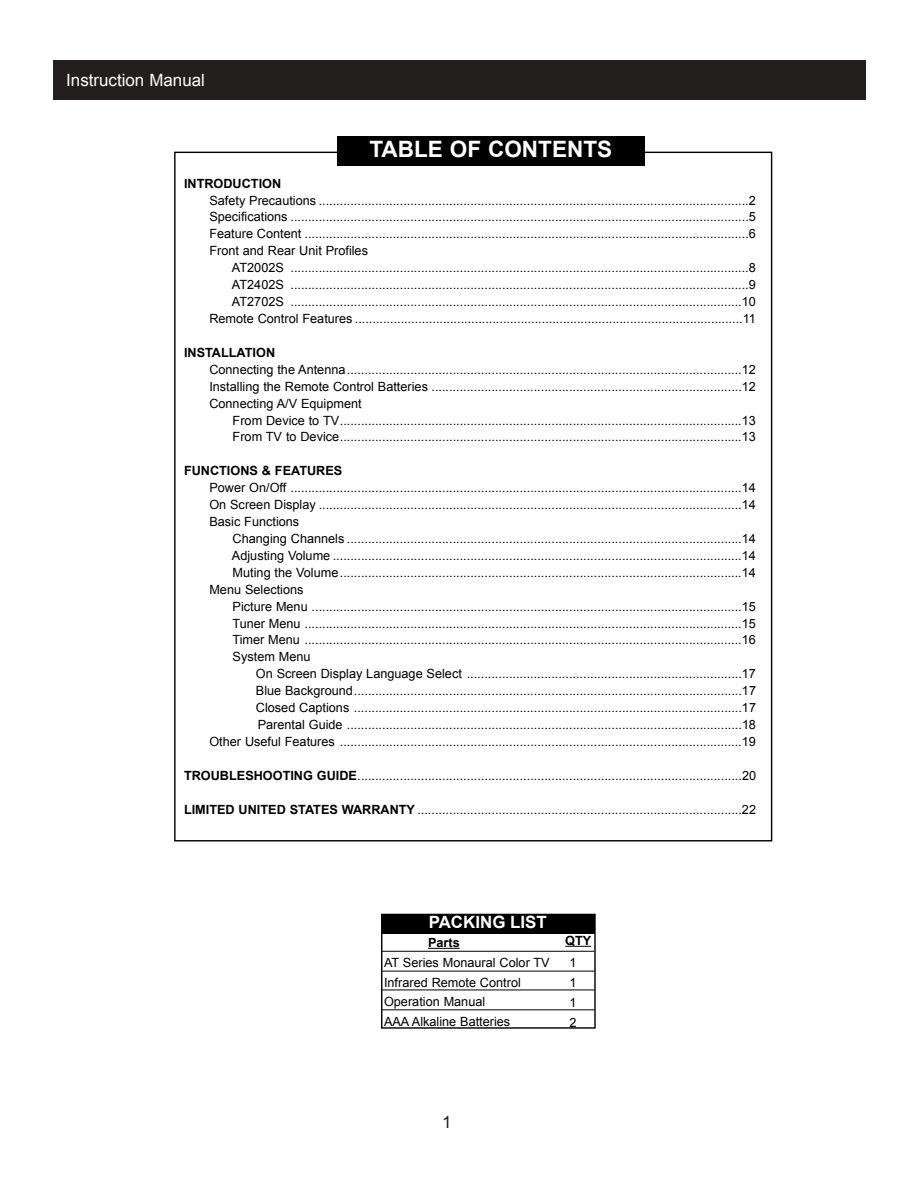
<style>
.page{position:relative;width:918px;height:1188px;background:#fff}
.page>*{position:absolute;margin:0;border:0;box-sizing:border-box;transform-origin:0 0}
.t1{font:700 22.5px "Arial";color:#fff}
.t2{font:16.95px "Arial";color:#fff}
.t3{font:700 16.95px "Arial";color:#fff}
.t4{font:16.95px "Arial";color:#231f1f}
.t5{font:12.75px/17px "Arial";color:#000;text-align:justify}
.t6{font:700 12.75px "Arial";color:#000}
.s1{font-weight:700}
</style>
<div class="page">
<div style="left:54px;top:60px;width:812px;height:39px;background:#231f1f"></div>
<div style="left:381px;top:914px;width:215px;height:115px;border:1px solid #000"></div>
<div style="left:381px;top:915px;width:214px;height:19px;background:#000"></div>
<hr style="left:428px;top:948px;width:32px;height:1px;background:#000">
<svg style="left:565px;top:946px;width:26px;height:1px"></svg>
<hr style="left:381px;top:951px;width:213px;height:1px;background:#000">
<hr style="left:382px;top:971px;width:213px;height:1px;background:#000">
<hr style="left:382px;top:990px;width:213px;height:1px;background:#000">
<hr style="left:382px;top:1009px;width:213px;height:1px;background:#000">
<div style="left:337px;top:136px;width:308px;height:30px;background:#000"></div>
<h2 class="t2" style="left:66px;top:70px;width:140px">Instruction Manual</h2>
<h1 class="t1" style="left:369px;top:137px;width:244px">TABLE OF CONTENTS</h1>
<p class="t6" style="left:184px;top:176px;width:99px">INTRODUCTION</p>
<p class="t5" style="left:209px;top:192px;width:548px">Safety Precautions ..........................................................................................................................2<br>Specifications ..................................................................................................................................5<br>Feature Content ..............................................................................................................................6<br>Front and Rear Unit Profiles</p>
<p class="t5" style="left:209px;top:259px;width:548px;text-align:right">AT2002S ..................................................................................................................................8<br>AT2402S ..................................................................................................................................9<br>AT2702S ................................................................................................................................10<br>Remote Control Features ..............................................................................................................11</p>
<p class="t6" style="left:184px;top:345px;width:93px">INSTALLATION</p>
<p class="t5" style="left:209px;top:361px;width:548px">Connecting the Antenna................................................................................................................12<br>Installing the Remote Control Batteries ........................................................................................12<br>Connecting A/V Equipment</p>
<p class="t5" style="left:233px;top:412px;width:525px">From Device to TV..................................................................................................................13<br>From TV to Device..................................................................................................................13</p>
<p class="t6" style="left:184px;top:464px;width:160px">FUNCTIONS &amp; FEATURES</p>
<p class="t5" style="left:209px;top:479px;width:548px">Power On/Off ................................................................................................................................14<br>On Screen Display ........................................................................................................................14<br>Basic Functions</p>
<p class="t5" style="left:233px;top:530px;width:525px">Changing Channels ................................................................................................................14</p>
<p class="t5" style="left:232px;top:547px;width:525px">Adjusting Volume ....................................................................................................................14</p>
<p class="t5" style="left:233px;top:564px;width:525px">Muting the Volume..................................................................................................................14</p>
<p class="t5" style="left:209px;top:581px;width:96px">Menu Selections</p>
<p class="t5" style="left:233px;top:598px;width:525px">Picture Menu ..........................................................................................................................15</p>
<p class="t5" style="left:232px;top:615px;width:525px">Tuner Menu ............................................................................................................................15</p>
<p class="t5" style="left:232px;top:632px;width:525px">Timer Menu ............................................................................................................................16</p>
<p class="t5" style="left:233px;top:649px;width:79px">System Menu</p>
<p class="t5" style="left:256px;top:665px;width:502px">On Screen Display Language Select ..............................................................................17</p>
<p class="t5" style="left:256px;top:682px;width:502px">Blue Background..............................................................................................................17</p>
<p class="t5" style="left:256px;top:699px;width:502px">Closed Captions ..............................................................................................................17</p>
<p class="t5" style="left:258px;top:716px;width:500px">Parental Guide ................................................................................................................18</p>
<p class="t5" style="left:209px;top:733px;width:548px">Other Useful Features ..................................................................................................................19</p>
<p class="t5" style="left:184px;top:767px;width:574px"><span class="s1">TROUBLESHOOTING GUIDE</span>.............................................................................................................20</p>
<p class="t5" style="left:184px;top:801px;width:574px"><span class="s1">LIMITED UNITED STATES WARRANTY</span> ............................................................................................22</p>
<h2 class="t3" style="left:429px;top:913px;width:120px">PACKING LIST</h2>
<p class="t6" style="left:428px;top:936px;width:33px">Parts</p>
<p class="t5" style="left:384px;top:952px;width:167px;line-height:19.8px;text-align:left">AT Series Monaural Color TV<br>Infrared Remote Control<br>Operation Manual<br>AAA Alkaline Batteries</p>
<p class="t6" style="left:565px;top:933px;width:28px">QTY</p>
<p class="t5" style="left:570px;top:953px;width:9px;line-height:19.8px">1<br>1<br>1<br>2</p>
<h2 class="t4" style="left:442px;top:1112px;width:11px">1</h2>
</div>
